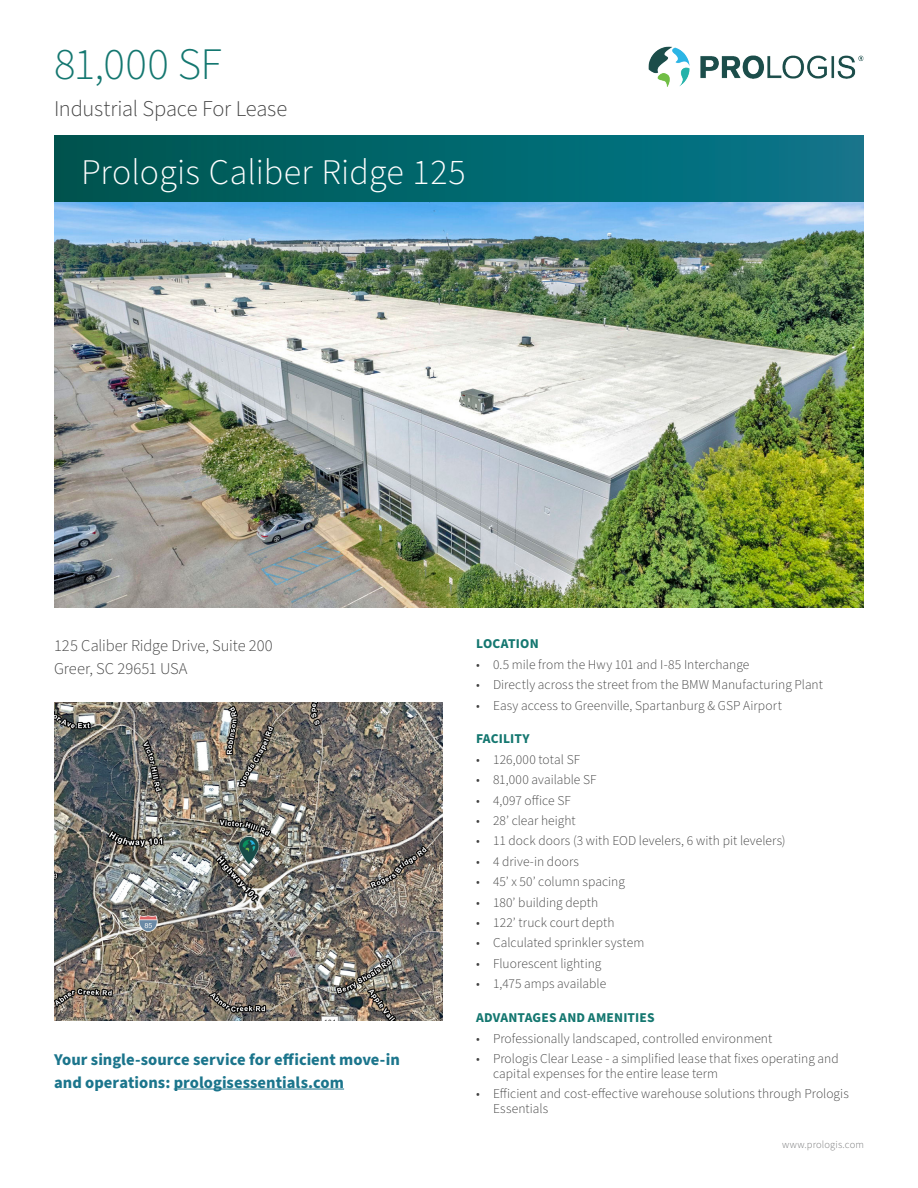
<style>
.page{position:relative;width:918px;height:1188px;background:#fff}
.page>*{position:absolute;margin:0;border:0;box-sizing:border-box;transform-origin:0 0}
.t1{font:300 45px "Source Sans Pro";letter-spacing:-.005em;color:#147770}
.Prologis_Park_Name{font:300 36px "Source Sans Pro";letter-spacing:.005em;color:#fff}
.t2{font:300 22.5px "Source Sans Pro";letter-spacing:-.01em;color:#414141}
.t3{font:700 16.5px/22.5px "Source Sans Pro";color:#1b758c}
.Address{font:300 16.5px/22.5px "Source Sans Pro";letter-spacing:-.005em;color:#414141}
.t4{font:300 13.5px/15px "Source Sans Pro";letter-spacing:.005em;color:#414141}
.Body_Headings{font:700 13.5px "Source Sans Pro";letter-spacing:.015em;color:#147770}
.Footer_Text{font:300 10.5px "Source Sans Pro";letter-spacing:.015em;color:#747576}
</style>
<div class="page">
<div style="left:54px;top:135px;width:810px;height:67px;background:linear-gradient(to right,#00554e,#09788d)"></div>
<img style="left:54px;top:702px;width:388px;height:319px">
<img style="left:54px;top:202px;width:810px;height:406px">
<hr style="left:174px;top:1089px;width:170px;height:1px;background:#1b758c">
<img style="left:648px;top:46px;width:216px;height:40px">
<h1 class="t1" style="left:54px;top:34px;width:169px">81,000 SF</h1>
<h3 class="t2" style="left:54px;top:94px;width:235px">Industrial Space For Lease</h3>
<p class="Prologis_Park_Name" style="left:81px;top:148px;width:386px">Prologis Caliber Ridge 125</p>
<p class="Address" style="left:54px;top:635px;width:220px">125 Caliber Ridge Drive, Suite 200<br>Greer, SC 29651 USA</p>
<p class="Body_Headings" style="left:476px;top:635px;width:64px">LOCATION</p>
<p class="t4" style="left:476px;top:657px;width:275px">• 0.5 mile from the Hwy 101 and I-85 Interchange</p>
<p class="t4" style="left:476px;top:678px;width:348px">• Directly across the street from the BMW Manufacturing Plant</p>
<p class="t4" style="left:476px;top:698px;width:307px">• Easy access to Greenville, Spartanburg &amp; GSP Airport</p>
<p class="Body_Headings" style="left:476px;top:730px;width:55px">FACILITY</p>
<p class="t4" style="left:476px;top:752px;width:106px">• 126,000 total SF</p>
<p class="t4" style="left:476px;top:773px;width:122px">• 81,000 available SF</p>
<p class="t4" style="left:476px;top:793px;width:96px">• 4,097 office SF</p>
<p class="t4" style="left:476px;top:813px;width:101px">• 28’ clear height</p>
<p class="t4" style="left:476px;top:834px;width:311px">• 11 dock doors (3 with EOD levelers, 6 with pit levelers)</p>
<p class="t4" style="left:476px;top:854px;width:105px">• 4 drive-in doors</p>
<p class="t4" style="left:476px;top:875px;width:150px">• 45’ x 50’ column spacing</p>
<p class="t4" style="left:476px;top:895px;width:124px">• 180’ building depth</p>
<p class="t4" style="left:476px;top:915px;width:140px">• 122’ truck court depth</p>
<p class="t4" style="left:476px;top:936px;width:170px">• Calculated sprinkler system</p>
<p class="t4" style="left:476px;top:956px;width:127px">• Fluorescent lighting</p>
<p class="t4" style="left:476px;top:977px;width:132px">• 1,475 amps available</p>
<p class="Body_Headings" style="left:476px;top:1008px;width:180px">ADVANTAGES AND AMENITIES</p>
<p class="t4" style="left:476px;top:1031px;width:298px">• Professionally landscaped, controlled environment</p>
<p class="t4" style="left:493px;top:1051px;width:347px;text-indent:-17px">• Prologis Clear Lease - a simplified lease that fixes operating and capital expenses for the entire lease term</p>
<p class="t4" style="left:493px;top:1087px;width:357px;text-indent:-17px">• Efficient and cost-effective warehouse solutions through Prologis<br>Essentials</p>
<p class="t3" style="left:54px;top:1049px;width:347px">Your single-source service for efficient move-in and operations: prologisessentials.com</p>
<p class="Footer_Text" style="left:782px;top:1137px;width:83px">www.prologis.com</p>
</div>
